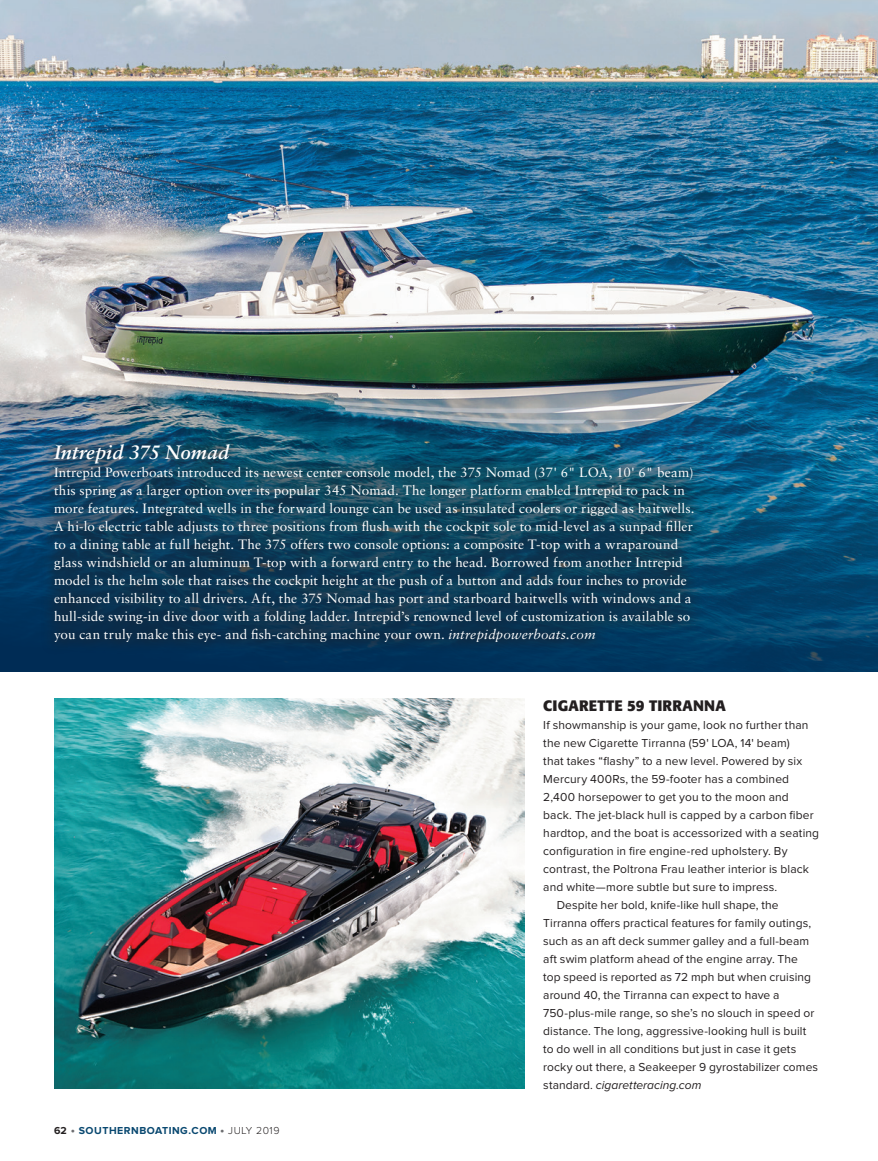
<style>
.page{position:relative;width:878px;height:1161px;background:#fff}
.page>*{position:absolute;margin:0;border:0;box-sizing:border-box;transform-origin:0 0}
.t1{font:italic 700 19.5px "Sabon";letter-spacing:.005em;color:#fff}
.t2{font:700 15px "Formata";letter-spacing:.015em;color:#231f20}
.t3{font:13.5px/18px "Sabon";letter-spacing:.005em;color:#fff}
.t4{font:12px "Proxima Nova";letter-spacing:.01em;color:#231f20}
.t5{font:italic 12px "Proxima Nova";color:#231f20}
.t6{font:700 10.5px "Proxima Nova";letter-spacing:.05em;color:#094870}
.s1{font-style:italic}
.s2{color:#231f20}
.s3{font-size:12px;color:#6c6d70}
.s4{font-weight:300;color:#231f20}
.s5{font-style:normal}
</style>
<div class="page">
<img style="left:0;top:0;width:878px;height:672px">
<img style="left:54px;top:698px;width:470px;height:391px">
<div style="left:40px;top:430px;width:667px;height:226px;background:#231f20;opacity:.65"></div>
<h1 class="t1" style="left:54px;top:440px;width:177px">Intrepid 375 Nomad</h1>
<p class="t3" style="left:54px;top:463px;width:642px">Intrepid Powerboats introduced its newest center console model, the 375 Nomad (37' 6" LOA, 10' 6" beam) this spring as a larger option over its popular 345 Nomad. The longer platform enabled Intrepid to pack in more features. Integrated wells in the forward lounge can be used as insulated coolers or rigged as baitwells.<br>A hi-lo electric table adjusts to three positions from flush with the cockpit sole to mid-level as a sunpad filler to a dining table at full height. The 375 offers two console options: a composite T-top with a wraparound glass windshield or an aluminum T-top with a forward entry to the head. Borrowed from another Intrepid model is the helm sole that raises the cockpit height at the push of a button and adds four inches to provide enhanced visibility to all drivers. Aft, the 375 Nomad has port and starboard baitwells with windows and a hull-side swing-in dive door with a folding ladder. Intrepid’s renowned level of customization is available so you can truly make this eye- and fish-catching machine your own. <span class="s1">intrepidpowerboats.com</span></p>
<p class="t6" style="left:54px;top:1126px;width:227px"><span class="s2">62</span> <span class="s3">•</span> SOUTHERNBOATING.COM <span class="s3">•</span> <span class="s4">JULY 2019</span></p>
<p class="t2" style="left:543px;top:696px;width:184px">CIGARETTE 59 TIRRANNA</p>
<p class="t4" style="left:543px;top:720px;width:267px">If showmanship is your game, look no further than</p>
<p class="t4" style="left:543px;top:738px;width:248px">the new Cigarette Tirranna (59' LOA, 14' beam)</p>
<p class="t4" style="left:543px;top:756px;width:260px">that takes “flashy” to a new level. Powered by six</p>
<p class="t4" style="left:543px;top:774px;width:247px">Mercury 400Rs, the 59-footer has a combined</p>
<p class="t4" style="left:543px;top:792px;width:247px">2,400 horsepower to get you to the moon and</p>
<p class="t4" style="left:543px;top:810px;width:272px">back. The jet-black hull is capped by a carbon fiber</p>
<p class="t4" style="left:543px;top:828px;width:277px">hardtop, and the boat is accessorized with a seating</p>
<p class="t4" style="left:543px;top:846px;width:246px">configuration in fire engine-red upholstery. By</p>
<p class="t4" style="left:543px;top:864px;width:267px">contrast, the Poltrona Frau leather interior is black</p>
<p class="t4" style="left:543px;top:882px;width:235px">and white—more subtle but sure to impress.</p>
<p class="t4" style="left:556px;top:900px;width:223px">Despite her bold, knife-like hull shape, the</p>
<p class="t4" style="left:543px;top:918px;width:269px">Tirranna offers practical features for family outings,</p>
<p class="t4" style="left:543px;top:936px;width:267px">such as an aft deck summer galley and a full-beam</p>
<p class="t4" style="left:543px;top:954px;width:256px">aft swim platform ahead of the engine array. The</p>
<p class="t4" style="left:543px;top:972px;width:269px">top speed is reported as 72 mph but when cruising</p>
<p class="t4" style="left:543px;top:990px;width:238px">around 40, the Tirranna can expect to have a</p>
<p class="t4" style="left:543px;top:1008px;width:272px">750-plus-mile range, so she’s no slouch in speed or</p>
<p class="t4" style="left:543px;top:1026px;width:264px">distance. The long, aggressive-looking hull is built</p>
<p class="t4" style="left:543px;top:1044px;width:254px">to do well in all conditions but just in case it gets</p>
<p class="t4" style="left:543px;top:1062px;width:276px">rocky out there, a Seakeeper 9 gyrostabilizer comes</p>
<p class="t5" style="left:543px;top:1080px;width:160px"><span class="s5">standard.</span> cigaretteracing.com</p>
</div>
